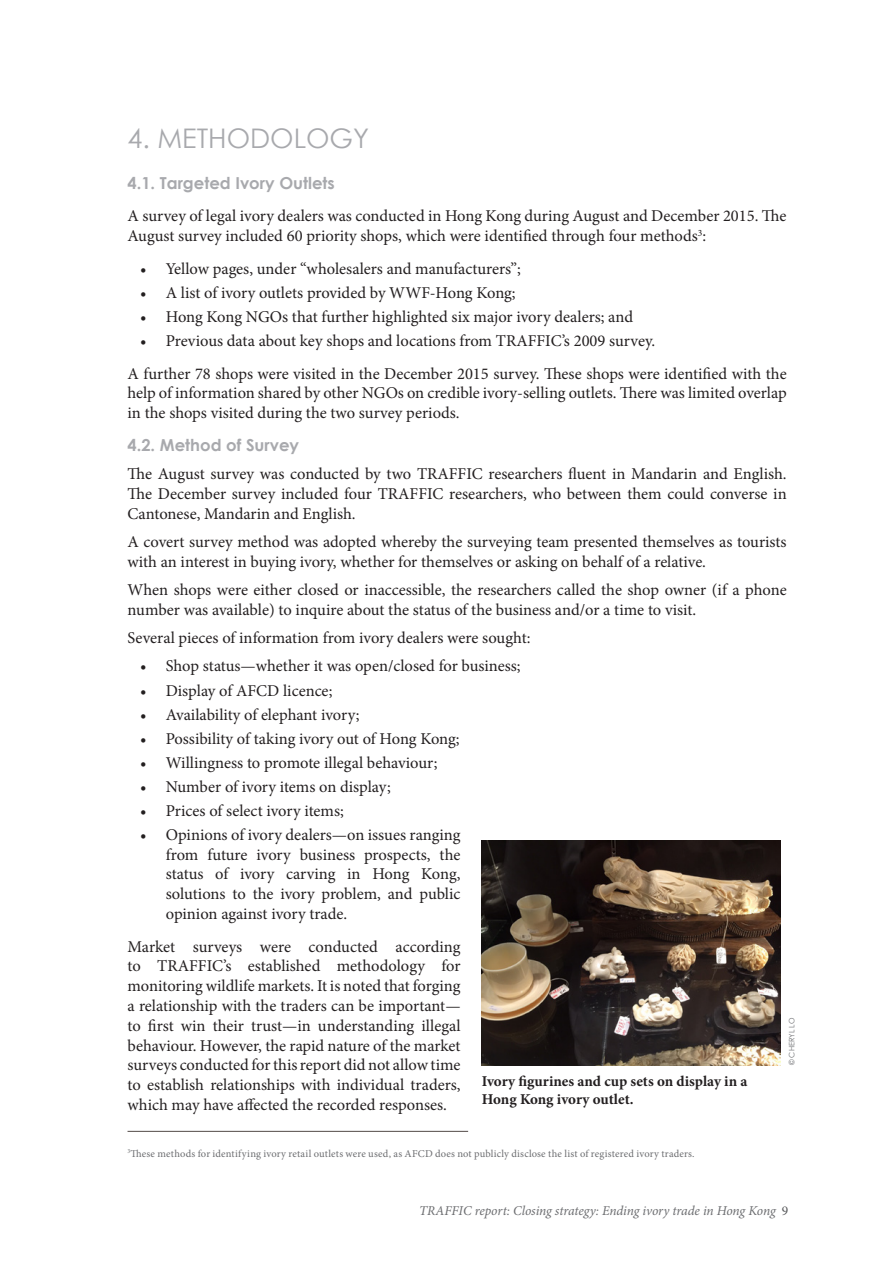
<style>
.page{position:relative;width:893px;height:1263px;background:#fff}
.page>*{position:absolute;margin:0;border:0;box-sizing:border-box;transform-origin:0 0}
.t1{font:27px "Century Gothic";color:#a8a9ad}
.t2{font:16.5px/19.8px "Minion Pro";letter-spacing:-.005em;color:#231f20;text-align:justify}
.t3{font:700 16.5px "Century Gothic";color:#a8a9ad}
.t4{font:700 15px/18px "Minion Pro";color:#231f20}
.t5{font:italic 13.5px "Minion Pro";letter-spacing:-.01em;color:#6c6d70}
.under_note{font:10.5px "Minion Pro";letter-spacing:.02em;color:#6c6d70}
.t6{font:7.5px "Century Gothic";color:#6c6d70}
.s1{font-style:normal;color:#57585a}
</style>
<div class="page">
<hr style="left:128px;top:1131px;width:340px;height:1px;background:#524a47">
<img style="left:482px;top:841px;width:299px;height:224px">
<p class="t1" style="left:128px;top:119px;width:243px">4. METHODOLOGY</p>
<p class="t3" style="left:128px;top:170px;width:209px">4.1. Targeted Ivory Outlets</p>
<p class="t2" style="left:128px;top:206px;width:661px">A survey of legal ivory dealers was conducted in Hong Kong during August and December 2015. The<br>August survey included 60 priority shops, which were identified through four methods<sup>3</sup>:</p>
<p class="t2" style="left:140px;top:259px;width:382px">• Yellow pages, under “wholesalers and manufacturers”;</p>
<p class="t2" style="left:140px;top:283px;width:377px">• A list of ivory outlets provided by WWF-Hong Kong;</p>
<p class="t2" style="left:140px;top:307px;width:494px">• Hong Kong NGOs that further highlighted six major ivory dealers; and</p>
<p class="t2" style="left:140px;top:331px;width:516px">• Previous data about key shops and locations from TRAFFIC’s 2009 survey.</p>
<p class="t2" style="left:128px;top:363px;width:661px">A further 78 shops were visited in the December 2015 survey. These shops were identified with the help of information shared by other NGOs on credible ivory-selling outlets. There was limited overlap in the shops visited during the two survey periods.</p>
<p class="t3" style="left:128px;top:432px;width:173px">4.2. Method of Survey</p>
<p class="t2" style="left:128px;top:464px;width:661px">The August survey was conducted by two TRAFFIC researchers fluent in Mandarin and English.<br>The December survey included four TRAFFIC researchers, who between them could converse in Cantonese, Mandarin and English.</p>
<p class="t2" style="left:128px;top:532px;width:661px">A covert survey method was adopted whereby the surveying team presented themselves as tourists with an interest in buying ivory, whether for themselves or asking on behalf of a relative.</p>
<p class="t2" style="left:128px;top:580px;width:661px">When shops were either closed or inaccessible, the researchers called the shop owner (if a phone number was available) to inquire about the status of the business and/or a time to visit.</p>
<p class="t2" style="left:128px;top:628px;width:404px">Several pieces of information from ivory dealers were sought:</p>
<p class="t2" style="left:140px;top:656px;width:382px">• Shop status—whether it was open/closed for business;</p>
<p class="t2" style="left:140px;top:680px;width:194px">• Display of AFCD licence;</p>
<p class="t2" style="left:140px;top:704px;width:221px">• Availability of elephant ivory;</p>
<p class="t2" style="left:140px;top:728px;width:321px">• Possibility of taking ivory out of Hong Kong;</p>
<p class="t2" style="left:140px;top:753px;width:299px">• Willingness to promote illegal behaviour;</p>
<p class="t2" style="left:140px;top:777px;width:252px">• Number of ivory items on display;</p>
<p class="t2" style="left:140px;top:801px;width:205px">• Prices of select ivory items;</p>
<p class="t2" style="left:166px;top:825px;width:296px;text-indent:-26px">• Opinions of ivory dealers—on issues ranging from future ivory business prospects, the status of ivory carving in Hong Kong, solutions to the ivory problem, and public opinion against ivory trade.</p>
<p class="t2" style="left:128px;top:936px;width:335px">Market surveys were conducted according to TRAFFIC’s established methodology for monitoring wildlife markets. It is noted that forging a relationship with the traders can be important— to first win their trust—in understanding illegal behaviour. However, the rapid nature of the market surveys conducted for this report did not allow time to establish relationships with individual traders, which may have affected the recorded responses.</p>
<p class="t6" style="left:786px;top:1065px;width:49px;rotate:-90deg">© CHERYL LO</p>
<p class="t4" style="left:482px;top:1072px;width:267px">Ivory figurines and cup sets on display in a<br>Hong Kong ivory outlet.</p>
<p class="under_note" style="left:128px;top:1146px;width:569px"><sup>3</sup>These methods for identifying ivory retail outlets were used, as AFCD does not publicly disclose the list of registered ivory traders.</p>
<p class="t5" style="left:419px;top:1202px;width:371px">TRAFFIC report: Closing strategy: Ending ivory trade in Hong Kong <span class="s1">9</span></p>
</div>
